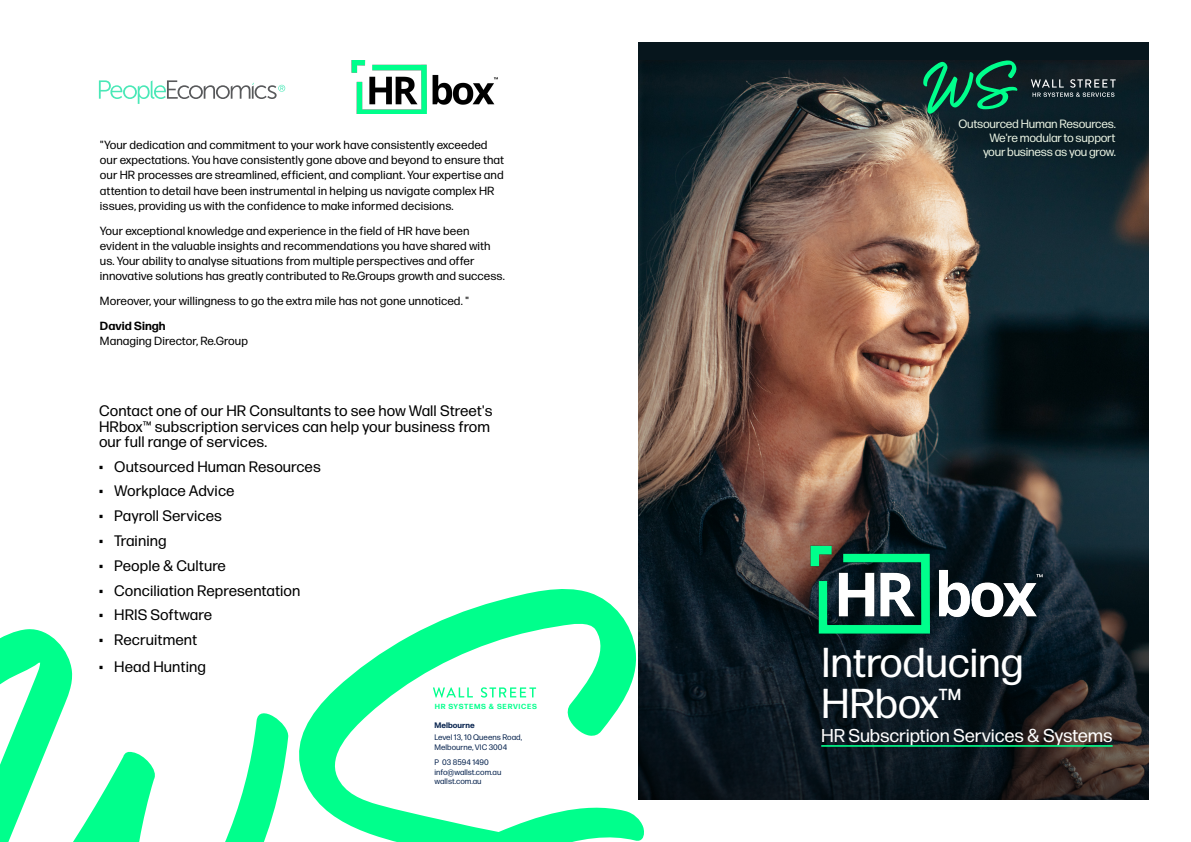
<style>
.page{position:relative;width:1191px;height:842px;background:#fff}
.page>*{position:absolute;margin:0;border:0;box-sizing:border-box;transform-origin:0 0}
.t1{font:41.7px/41.7px "Forma DJR Micro";letter-spacing:-.01em;color:#fff}
.t2{font:18.5px "Forma DJR Micro";letter-spacing:-.01em;color:#fff}
._05_Quote{font:15.2px/15.2px "Forma DJR Micro";letter-spacing:.005em;color:#000}
.t3{font:12px/14px "Forma DJR Micro";letter-spacing:-.02em;color:#e7f0e0;text-align:right}
._05_Quote-2{font:11.8px/15.2px "Forma DJR Micro";letter-spacing:.005em;color:#000}
.t4{font:8px "Forma DJR Micro";color:#08244f}
.t5{font:700 8px "Forma DJR Micro";color:#08244f}
.t6{font:700 7.4px "Forma DJR Micro";letter-spacing:.1em;color:#00ff8c}
.s1{font-weight:700}
</style>
<div class="page">
<img style="left:351px;top:60px;width:147px;height:54px">
<svg style="left:99px;top:80px;width:186px;height:24px"></svg>
<div style="left:638px;top:43px;width:510px;height:756px;background:#07161d"></div>
<img style="left:638px;top:60px;width:510px;height:261px">
<svg style="left:638px;top:321px;width:510px;height:478px"></svg>
<svg style="left:0;top:629px;width:289px;height:213px"></svg>
<svg style="left:299px;top:584px;width:346px;height:258px"></svg>
<hr style="left:821px;top:745px;width:291px;height:2px;background:#00ff8c">
<svg style="left:1031px;top:79px;width:84px;height:18px"></svg>
<svg style="left:922px;top:60px;width:95px;height:54px"></svg>
<svg style="left:433px;top:687px;width:103px;height:11px"></svg>
<img style="left:792px;top:502px;width:261px;height:174px">
<p class="_05_Quote-2" style="left:100px;top:137px;width:406px">"Your dedication and commitment to your work have consistently exceeded our expectations. You have consistently gone above and beyond to ensure that our HR processes are streamlined, efficient, and compliant. Your expertise and attention to detail have been instrumental in helping us navigate complex HR issues, providing us with the confidence to make informed decisions.</p>
<p class="_05_Quote-2" style="left:100px;top:222px;width:406px">Your exceptional knowledge and experience in the field of HR have been evident in the valuable insights and recommendations you have shared with us. Your ability to analyse situations from multiple perspectives and offer innovative solutions has greatly contributed to Re.Groups growth and success.</p>
<p class="_05_Quote-2" style="left:100px;top:293px;width:371px">Moreover, your willingness to go the extra mile has not gone unnoticed. "</p>
<p class="_05_Quote-2" style="left:100px;top:318px;width:149px"><span class="s1">David Singh<br></span>Managing Director, Re.Group</p>
<p class="_05_Quote" style="left:99px;top:403px;width:395px">Contact one of our HR Consultants to see how Wall Street's<br>HRbox™ subscription services can help your business from our full range of services.</p>
<p class="_05_Quote" style="left:99px;top:458px;width:223px">• Outsourced Human Resources</p>
<p class="_05_Quote" style="left:99px;top:483px;width:137px">• Workplace Advice</p>
<p class="_05_Quote" style="left:99px;top:508px;width:124px">• Payroll Services</p>
<p class="_05_Quote" style="left:99px;top:533px;width:69px">• Training</p>
<p class="_05_Quote" style="left:99px;top:557px;width:128px">• People &amp; Culture</p>
<p class="_05_Quote" style="left:99px;top:582px;width:203px">• Conciliation Representation</p>
<p class="_05_Quote" style="left:99px;top:607px;width:115px">• HRIS Software</p>
<p class="_05_Quote" style="left:99px;top:632px;width:100px">• Recruitment</p>
<p class="_05_Quote" style="left:99px;top:658px;width:108px">• Head Hunting</p>
<p class="t6" style="left:435px;top:701px;width:104px">HR SYSTEMS &amp; SERVICES</p>
<p class="t5" style="left:434px;top:720px;width:42px">Melbourne</p>
<p class="t4" style="left:434px;top:732px;width:89px">Level 13, 10 Queens Road,</p>
<p class="t4" style="left:434px;top:742px;width:74px">Melbourne, VIC 3004</p>
<p class="t4" style="left:434px;top:757px;width:56px">P 03 8594 1490</p>
<p class="t4" style="left:434px;top:767px;width:68px">info@wallst.com.au</p>
<p class="t4" style="left:434px;top:776px;width:49px">wallst.com.au</p>
<p class="t3" style="left:958px;top:116px;width:159px">Outsourced Human Resources.<br>We're modular to support<br>your business as you grow.</p>
<p class="t1" style="left:821px;top:640px;width:204px">Introducing<br>HRbox™</p>
<p class="t2" style="left:821px;top:723px;width:293px">HR Subscription Services &amp; Systems</p>
</div>
